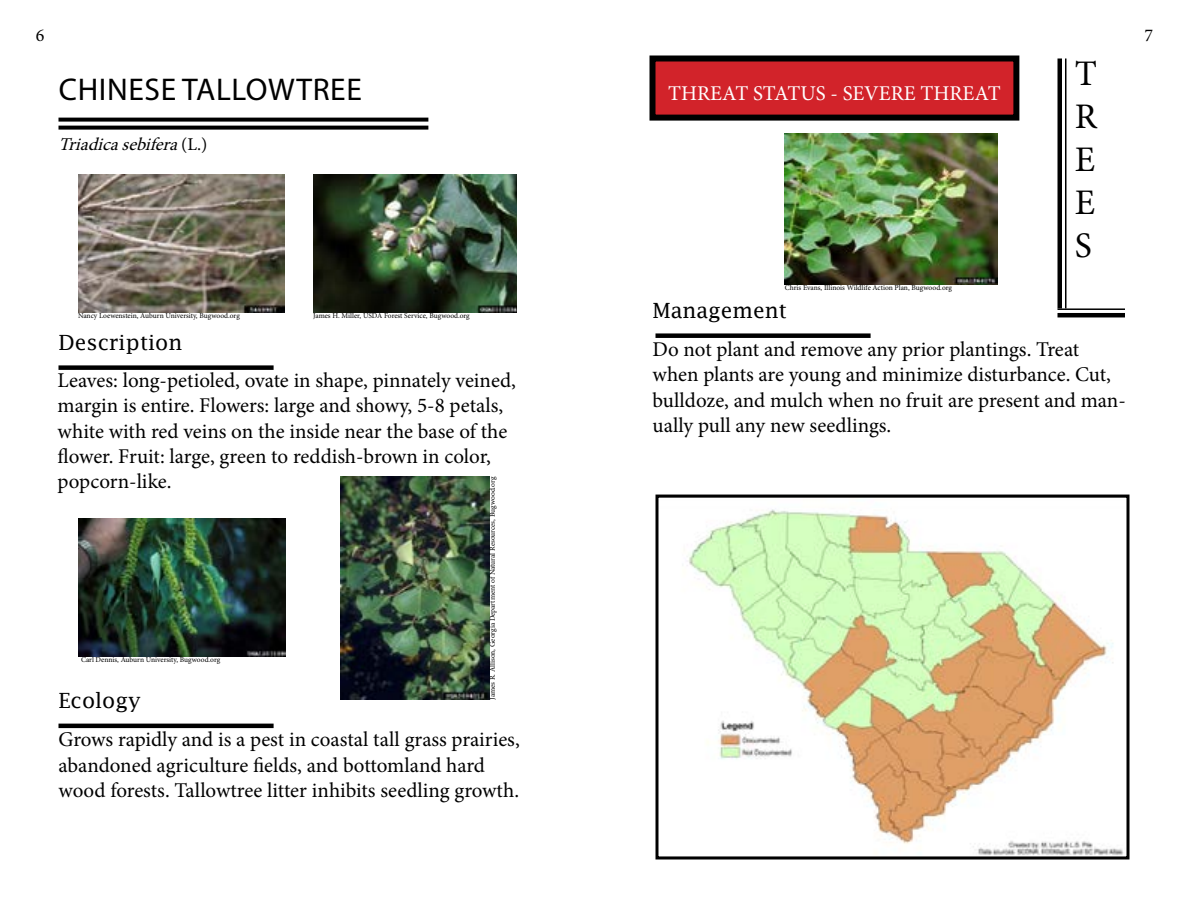
<style>
.page{position:relative;width:1188px;height:918px;background:#fff}
.page>*{position:absolute;margin:0;border:0;box-sizing:border-box;transform-origin:0 0}
.t1{font:36px/43.2px "Minion Pro";color:#000;text-align:justify}
.t2{font:31.5px "Myriad Pro";letter-spacing:.02em;color:#000}
.t3{font:21px/25.2px "Minion Pro";letter-spacing:-.005em;color:#000}
.t4{font:21px "Lucida Fax";color:#000}
.t5{font:21px "Minion Pro";color:#fff}
.t6{font:italic 18px "Minion Pro";color:#000}
.t7{font:18px "Minion Pro";color:#000}
.t8{font:7.5px "Minion Pro";color:#000}
.s1{font-style:normal}
</style>
<div class="page">
<svg style="left:58px;top:118px;width:370px;height:4px"></svg>
<svg style="left:58px;top:126px;width:370px;height:4px"></svg>
<div style="left:652px;top:58px;width:364px;height:60px;background:#d2232a"></div>
<div style="left:650px;top:56px;width:369px;height:65px;border:6px solid #000"></div>
<hr style="left:1065px;top:58px;width:2px;height:250px;background:#000">
<hr style="left:1058px;top:58px;width:4px;height:250px;background:#000">
<hr style="left:1058px;top:308px;width:67px;height:2px;background:#000">
<hr style="left:1058px;top:313px;width:67px;height:4px;background:#000">
<div style="left:58px;top:365px;width:216px;height:5px;background:#000"></div>
<hr style="left:58px;top:724px;width:216px;height:4px;background:#000">
<div style="left:656px;top:333px;width:215px;height:5px;background:#000"></div>
<img style="left:687px;top:509px;width:436px;height:347px">
<div style="left:656px;top:495px;width:474px;height:365px;border:3px solid #000"></div>
<img style="left:78px;top:175px;width:206px;height:138px">
<img style="left:313px;top:175px;width:204px;height:138px">
<img style="left:78px;top:519px;width:207px;height:138px">
<img style="left:785px;top:134px;width:212px;height:151px">
<img style="left:340px;top:476px;width:149px;height:224px">
<p class="t7" style="left:36px;top:23px;width:10px">6</p>
<p class="t7" style="left:1145px;top:23px;width:10px">7</p>
<h1 class="t1" style="left:1075px;top:52px;width:24px">T R E E S</h1>
<h2 class="t2" style="left:59px;top:70px;width:305px">CHINESE TALLOWTREE</h2>
<p class="t6" style="left:58px;top:132px;width:150px">Triadicasebifera<span class="s1">( L . )</span></p>
<p class="t5" style="left:668px;top:79px;width:334px">THREAT STATUS - SEVERE THREAT</p>
<p class="t8" style="left:78px;top:311px;width:163px">Nancy Loewenstein, Auburn University, Bugwood.org</p>
<p class="t8" style="left:313px;top:311px;width:158px">James H. Miller, USDA Forest Service, Bugwood.org</p>
<p class="t4" style="left:58px;top:330px;width:125px">Description</p>
<p class="t3" style="left:58px;top:368px;width:460px">Leaves: long-petioled, ovate in shape, pinnately veined, margin is entire. Flowers: large and showy, 5-8 petals, white with red veins on the inside near the base of the flower. Fruit: large, green to reddish-brown in color, popcorn-like.</p>
<p class="t8" style="left:487px;top:700px;width:224px;rotate:-90deg">James R. Allison, Georgia Department of Natural Resources, Bugwood.org</p>
<p class="t8" style="left:81px;top:655px;width:141px">Carl Dennis, Auburn University, Bugwood.org</p>
<p class="t4" style="left:58px;top:688px;width:84px">Ecology</p>
<p class="t3" style="left:59px;top:727px;width:463px">Grows rapidly and is a pest in coastal tall grass prairies, abandoned agriculture fields, and bottomland hard wood forests. Tallowtree litter inhibits seedling growth.</p>
<p class="t8" style="left:785px;top:283px;width:169px">Chris Evans, Illinois Wildlife Action Plan, Bugwood.org</p>
<p class="t4" style="left:653px;top:298px;width:136px">Management</p>
<p class="t3" style="left:653px;top:337px;width:475px">Do not plant and remove any prior plantings. Treat when plants are young and minimize disturbance. Cut, bulldoze, and mulch when no fruit are present and man&shy;ually pull any new seedlings.</p>
</div>
